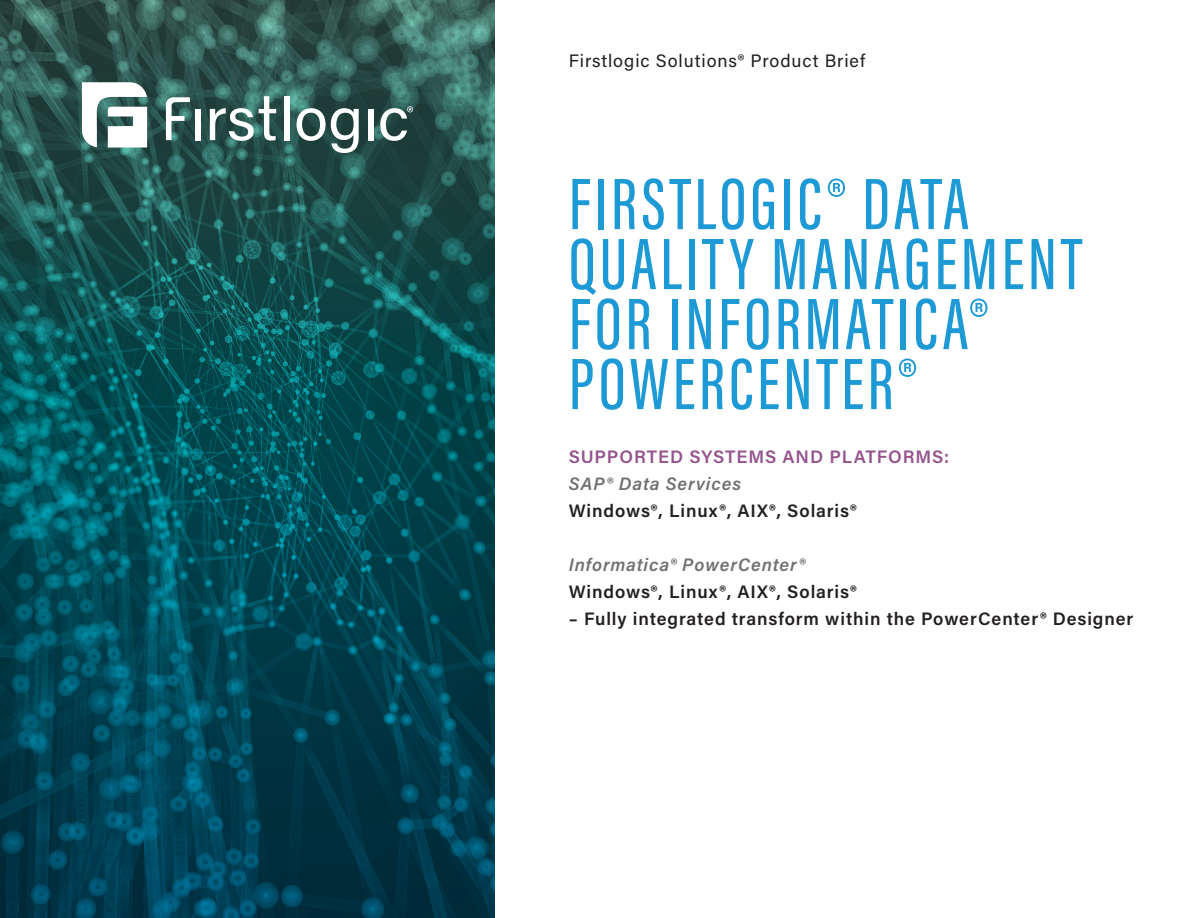
<style>
.page{position:relative;width:1188px;height:918px;background:#fff}
.page>*{position:absolute;margin:0;border:0;box-sizing:border-box;transform-origin:0 0}
.t1{font:500 75px/60px "Acumin Pro Extra Cond";letter-spacing:.05em;color:#1d99d6}
.t2{font:600 18px "Acumin Pro";letter-spacing:.05em;color:#231f20}
.t3{font:italic 600 18px "Acumin Pro";letter-spacing:.05em;color:#6f7070}
.t4{font:18px "Acumin Pro";letter-spacing:.05em;color:#231f20}
.t5{font:600 18px "Acumin Pro";letter-spacing:.05em;color:#95548e}
</style>
<div class="page">
<img style="left:0;top:259px;width:495px;height:659px">
<img style="left:0;top:0;width:495px;height:259px">
<svg style="left:82px;top:82px;width:65px;height:66px"></svg>
<svg style="left:166px;top:97px;width:24px;height:43px"></svg>
<div style="left:195px;top:109px;width:6px;height:31px;background:#fff"></div>
<svg style="left:210px;top:96px;width:66px;height:45px"></svg>
<div style="left:284px;top:96px;width:6px;height:44px;background:#fff"></div>
<svg style="left:297px;top:108px;width:62px;height:45px"></svg>
<div style="left:368px;top:109px;width:5px;height:31px;background:#fff"></div>
<svg style="left:380px;top:106px;width:33px;height:35px"></svg>
<p class="t4" style="left:569px;top:48px;width:298px">Firstlogic Solutions® Product Brief</p>
<p class="t1" style="left:569px;top:174px;width:515px">FIRSTLOGIC® DATA<br>QUALITY MANAGEMENT<br>FOR INFORMATICA®</p>
<p class="t1" style="left:569px;top:354px;width:349px">POWERCENTER®</p>
<p class="t5" style="left:569px;top:444px;width:382px">SUPPORTED SYSTEMS AND PLATFORMS:</p>
<p class="t3" style="left:569px;top:471px;width:174px">SAP® Data Services</p>
<p class="t2" style="left:569px;top:498px;width:289px">Windows®, Linux®, AIX®, Solaris®</p>
<p class="t3" style="left:569px;top:552px;width:238px">Informatica® PowerCenter®</p>
<p class="t2" style="left:569px;top:579px;width:289px">Windows®, Linux®, AIX®, Solaris®</p>
<p class="t2" style="left:569px;top:606px;width:566px">– Fully integrated transform within the PowerCenter® Designer</p>
</div>
